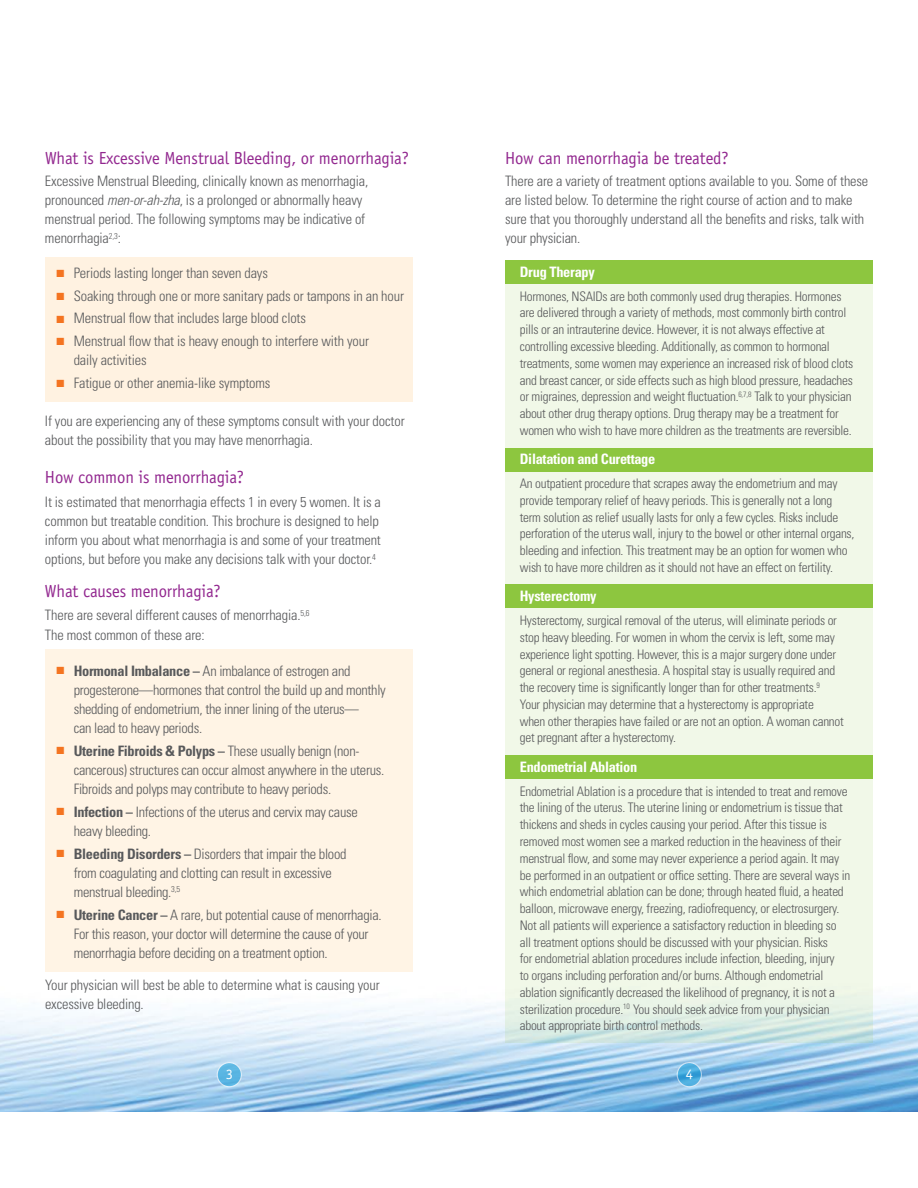
<style>
.page{position:relative;width:918px;height:1188px;background:#fff}
.page>*{position:absolute;margin:0;border:0;box-sizing:border-box;transform-origin:0 0}
.t1{font:17.55px "Officina Sans";letter-spacing:-.01em;color:#92278f;scale:.95 1}
.t2{font:300 condensed 14.4px/19.2px "Univers";letter-spacing:-.01em;color:#58595b}
.t3{font:700 condensed 14.4px "Univers";letter-spacing:-.02em;color:#fff}
.t4{font:14.4px "Officina Sans";color:#fff}
.t5{font:300 condensed 13.2px/16.8px "Univers";letter-spacing:-.02em;color:#58595b}
.s1{font-style:italic}
.s2{color:#f47421}
.s3{font-weight:700}
</style>
<div class="page">
<img style="left:0;top:1001px;width:918px;height:111px">
<div style="left:505px;top:280px;width:368px;height:762px;background:#f1f8e8"></div>
<div style="left:505px;top:261px;width:368px;height:23px;background:#8dc63f"></div>
<div style="left:505px;top:755px;width:368px;height:23px;background:#8dc63f"></div>
<div style="left:505px;top:584px;width:368px;height:23px;background:#8dc63f"></div>
<div style="left:505px;top:448px;width:368px;height:24px;background:#8dc63f"></div>
<div style="left:45px;top:649px;width:368px;height:323px;background:#fff4e5"></div>
<div style="left:45px;top:258px;width:368px;height:144px;background:#fff2e1"></div>
<svg style="left:217px;top:1063px;width:24px;height:24px"></svg>
<div style="left:217px;top:1062px;width:25px;height:25px;border:1px solid #fff;border-radius:50%"></div>
<svg style="left:677px;top:1063px;width:24px;height:24px"></svg>
<div style="left:677px;top:1062px;width:25px;height:25px;border:1px solid #fff;border-radius:50%"></div>
<h1 class="t1" style="left:45px;top:148px;width:385px">What is Excessive Menstrual Bleeding, or menorrhagia?</h1>
<p class="t2" style="left:45px;top:171px;width:325px">Excessive Menstrual Bleeding, clinically known as menorrhagia, pronounced <span class="s1">men-or-ah-zha</span>, is a prolonged or abnormally heavy menstrual period. The following symptoms may be indicative of menorrhagia<sup>2,3</sup>:</p>
<p class="t2" style="left:56px;top:264px;width:213px"><span class="s2">■</span> Periods lasting longer than seven days</p>
<p class="t2" style="left:56px;top:286px;width:349px"><span class="s2">■</span> Soaking through one or more sanitary pads or tampons in an hour</p>
<p class="t2" style="left:56px;top:309px;width:251px"><span class="s2">■</span> Menstrual flow that includes large blood clots</p>
<p class="t2" style="left:74px;top:331px;width:297px;text-indent:-17px"><span class="s2">■</span> Menstrual flow that is heavy enough to interfere with your daily activities</p>
<p class="t2" style="left:56px;top:373px;width:216px"><span class="s2">■</span> Fatigue or other anemia-like symptoms</p>
<p class="t2" style="left:45px;top:411px;width:361px">If you are experiencing any of these symptoms consult with your doctor about the possibility that you may have menorrhagia.</p>
<h1 class="t1" style="left:45px;top:467px;width:211px">How common is menorrhagia?</h1>
<p class="t2" style="left:45px;top:492px;width:338px">It is estimated that menorrhagia effects 1 in every 5 women. It is a common but treatable condition. This brochure is designed to help inform you about what menorrhagia is and some of your treatment options, but before you make any decisions talk with your doctor.<sup>4</sup></p>
<h1 class="t1" style="left:45px;top:580px;width:186px">What causes menorrhagia?</h1>
<p class="t2" style="left:45px;top:606px;width:266px">There are several different causes of menorrhagia.<sup>5,6<br></sup>The most common of these are:</p>
<p class="t2" style="left:74px;top:661px;width:314px;text-indent:-17px"><span class="s2">■</span> <span class="s3">Hormonal Imbalance –</span> An imbalance of estrogen and progesterone—hormones that control the build up and monthly shedding of endometrium, the inner lining of the uterus—<br>can lead to heavy periods.</p>
<p class="t2" style="left:74px;top:741px;width:312px;text-indent:-17px"><span class="s2">■</span> <span class="s3">Uterine Fibroids &amp; Polyps –</span> These usually benign (non&shy;cancerous) structures can occur almost anywhere in the uterus.<br>Fibroids and polyps may contribute to heavy periods.</p>
<p class="t2" style="left:74px;top:802px;width:286px;text-indent:-17px"><span class="s2">■</span> <span class="s3">Infection –</span> Infections of the uterus and cervix may cause heavy bleeding.</p>
<p class="t2" style="left:74px;top:844px;width:274px;text-indent:-17px"><span class="s2">■</span> <span class="s3">Bleeding Disorders –</span> Disorders that impair the blood from coagulating and clotting can result in excessive menstrual bleeding.<sup>3,5</sup></p>
<p class="t2" style="left:74px;top:905px;width:309px;text-indent:-17px"><span class="s2">■</span> <span class="s3">Uterine Cancer –</span> A rare, but potential cause of menorrhagia.<br>For this reason, your doctor will determine the cause of your menorrhagia before deciding on a treatment option.</p>
<p class="t2" style="left:45px;top:975px;width:336px">Your physician will best be able to determine what is causing your excessive bleeding.</p>
<h1 class="t1" style="left:505px;top:148px;width:237px">How can menorrhagia be treated?</h1>
<p class="t2" style="left:505px;top:171px;width:365px">There are a variety of treatment options available to you. Some of these are listed below. To determine the right course of action and to make sure that you thoroughly understand all the benefits and risks, talk with your physician.</p>
<p class="t3" style="left:520px;top:263px;width:77px">Drug Therapy</p>
<p class="t5" style="left:520px;top:288px;width:335px">Hormones, NSAIDs are both commonly used drug therapies. Hormones are delivered through a variety of methods, most commonly birth control pills or an intrauterine device. However, it is not always effective at controlling excessive bleeding. Additionally, as common to hormonal treatments, some women may experience an increased risk of blood clots and breast cancer, or side effects such as high blood pressure, headaches or migraines, depression and weight fluctuation.<sup>6,7,8</sup> Talk to your physician about other drug therapy options. Drug therapy may be a treatment for women who wish to have more children as the treatments are reversible.</p>
<p class="t3" style="left:520px;top:450px;width:137px">Dilatation and Curettage</p>
<p class="t5" style="left:520px;top:475px;width:336px">An outpatient procedure that scrapes away the endometrium and may provide temporary relief of heavy periods. This is generally not a long term solution as relief usually lasts for only a few cycles. Risks include perforation of the uterus wall, injury to the bowel or other internal organs, bleeding and infection. This treatment may be an option for women who wish to have more children as it should not have an effect on fertility.</p>
<p class="t3" style="left:520px;top:587px;width:78px">Hysterectomy</p>
<p class="t5" style="left:520px;top:612px;width:326px">Hysterectomy, surgical removal of the uterus, will eliminate periods or stop heavy bleeding. For women in whom the cervix is left, some may experience light spotting. However, this is a major surgery done under general or regional anesthesia. A hospital stay is usually required and the recovery time is significantly longer than for other treatments.<sup>9<br></sup>Your physician may determine that a hysterectomy is appropriate<br>when other therapies have failed or are not an option. A woman cannot get pregnant after a hysterectomy.</p>
<p class="t3" style="left:520px;top:758px;width:119px">Endometrial Ablation</p>
<p class="t5" style="left:520px;top:783px;width:332px">Endometrial Ablation is a procedure that is intended to treat and remove the lining of the uterus. The uterine lining or endometrium is tissue that thickens and sheds in cycles causing your period. After this tissue is removed most women see a marked reduction in the heaviness of their menstrual flow, and some may never experience a period again. It may be performed in an outpatient or office setting. There are several ways in which endometrial ablation can be done; through heated fluid, a heated balloon, microwave energy, freezing, radiofrequency, or electrosurgery.<br>Not all patients will experience a satisfactory reduction in bleeding so all treatment options should be discussed with your physician. Risks<br>for endometrial ablation procedures include infection, bleeding, injury<br>to organs including perforation and/or burns. Although endometrial ablation significantly decreased the likelihood of pregnancy, it is not a sterilization procedure.<sup>10</sup> You should seek advice from your physician about appropriate birth control methods.</p>
<p class="t4" style="left:226px;top:1066px;width:9px">3</p>
<p class="t4" style="left:686px;top:1066px;width:9px">4</p>
</div>
